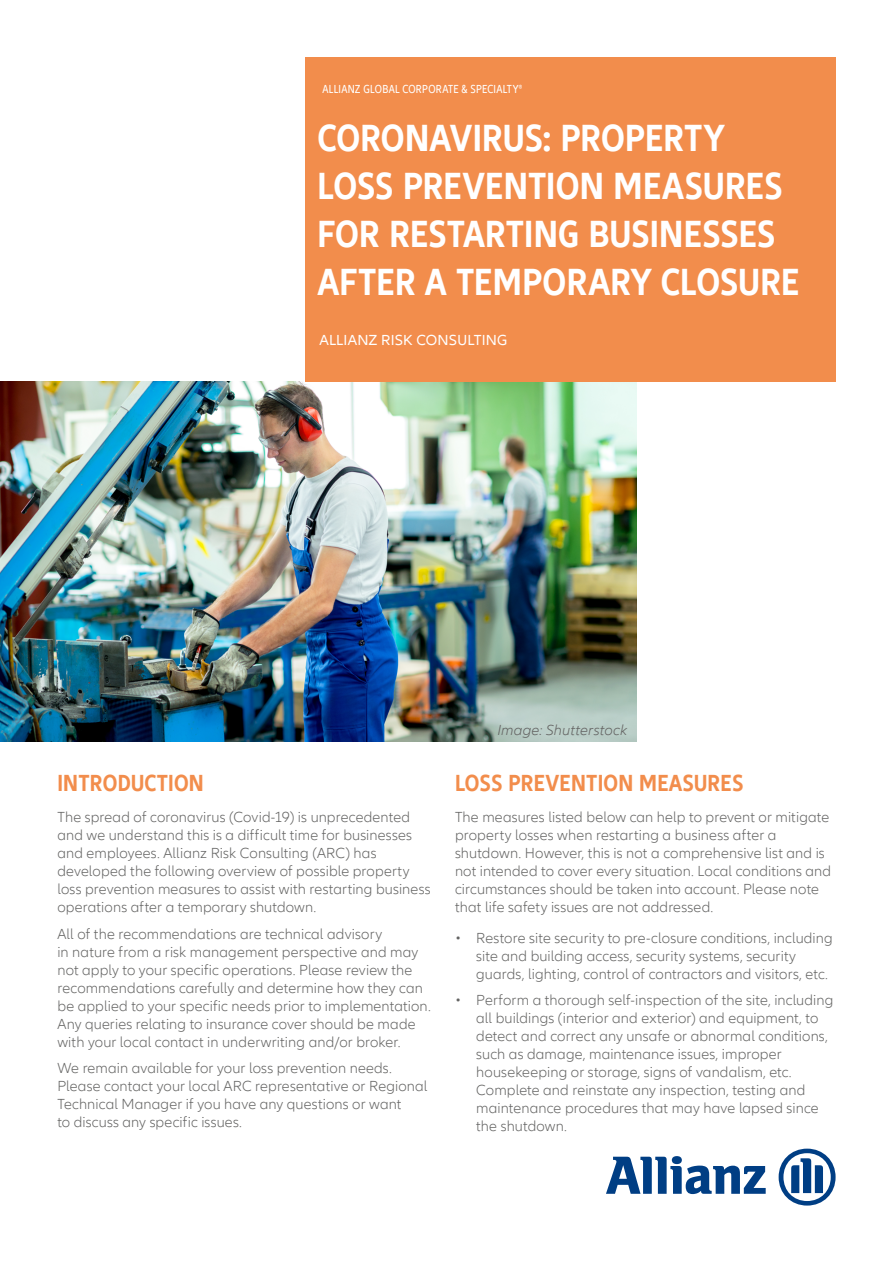
<style>
.page{position:relative;width:893px;height:1263px;background:#fff}
.page>*{position:absolute;margin:0;border:0;box-sizing:border-box;transform-origin:0 0}
.t1{font:700 condensed 39px/48px "Allianz Neo";letter-spacing:.005em;color:#fff}
.t2{font:700 condensed 24px "Allianz Neo";letter-spacing:.01em;color:#f28d4c}
.t3{font:300 15px/18px "Allianz Neo";letter-spacing:.01em;color:#636362}
.t4{font:15px "Allianz Neo";letter-spacing:.015em;color:#fff}
.t5{font:italic 300 15px "Allianz Neo";letter-spacing:.01em;color:#636362}
.t6{font:condensed 12px "Allianz Neo";letter-spacing:.025em;color:#fff}
</style>
<div class="page">
<svg style="left:606px;top:1156px;width:160px;height:38px"></svg>
<svg style="left:779px;top:1148px;width:57px;height:57px"></svg>
<img style="left:0;top:382px;width:637px;height:359px">
<div style="left:305px;top:57px;width:531px;height:324px;background:#f28d4c"></div>
<p class="t6" style="left:322px;top:83px;width:201px">ALLIANZ GLOBAL CORPORATE &amp; SPECIALTY®</p>
<h1 class="t1" style="left:317px;top:115px;width:484px">CORONAVIRUS: PROPERTY<br>LOSS PREVENTION MEASURES<br>FOR RESTARTING BUSINESSES<br>AFTER A TEMPORARY CLOSURE</h1>
<p class="t4" style="left:319px;top:332px;width:189px">ALLIANZ RISK CONSULTING</p>
<h2 class="t2" style="left:57px;top:769px;width:148px">INTRODUCTION</h2>
<p class="t3" style="left:57px;top:808px;width:375px">The spread of coronavirus (Covid-19) is unprecedented and we understand this is a difficult time for businesses and employees. Allianz Risk Consulting (ARC) has developed the following overview of possible property loss prevention measures to assist with restarting business operations after a temporary shutdown.</p>
<p class="t3" style="left:57px;top:925px;width:375px">All of the recommendations are technical advisory<br>in nature from a risk management perspective and may not apply to your specific operations. Please review the recommendations carefully and determine how they can be applied to your specific needs prior to implementation.<br>Any queries relating to insurance cover should be made with your local contact in underwriting and/or broker.</p>
<p class="t3" style="left:57px;top:1059px;width:372px">We remain available for your loss prevention needs.<br>Please contact your local ARC representative or Regional Technical Manager if you have any questions or want<br>to discuss any specific issues.</p>
<p class="t5" style="left:497px;top:721px;width:131px">Image: Shutterstock</p>
<h2 class="t2" style="left:455px;top:769px;width:290px">LOSS PREVENTION MEASURES</h2>
<p class="t3" style="left:455px;top:808px;width:378px">The measures listed below can help to prevent or mitigate property losses when restarting a business after a shutdown. However, this is not a comprehensive list and is not intended to cover every situation. Local conditions and circumstances should be taken into account. Please note that life safety issues are not addressed.</p>
<p class="t3" style="left:476px;top:929px;width:358px;text-indent:-21px">• Restore site security to pre-closure conditions, including site and building access, security systems, security guards, lighting, control of contractors and visitors, etc.</p>
<p class="t3" style="left:476px;top:992px;width:359px;text-indent:-21px">• Perform a thorough self-inspection of the site, including all buildings (interior and exterior) and equipment, to detect and correct any unsafe or abnormal conditions, such as damage, maintenance issues, improper housekeeping or storage, signs of vandalism, etc.<br>Complete and reinstate any inspection, testing and maintenance procedures that may have lapsed since the shutdown.</p>
</div>
